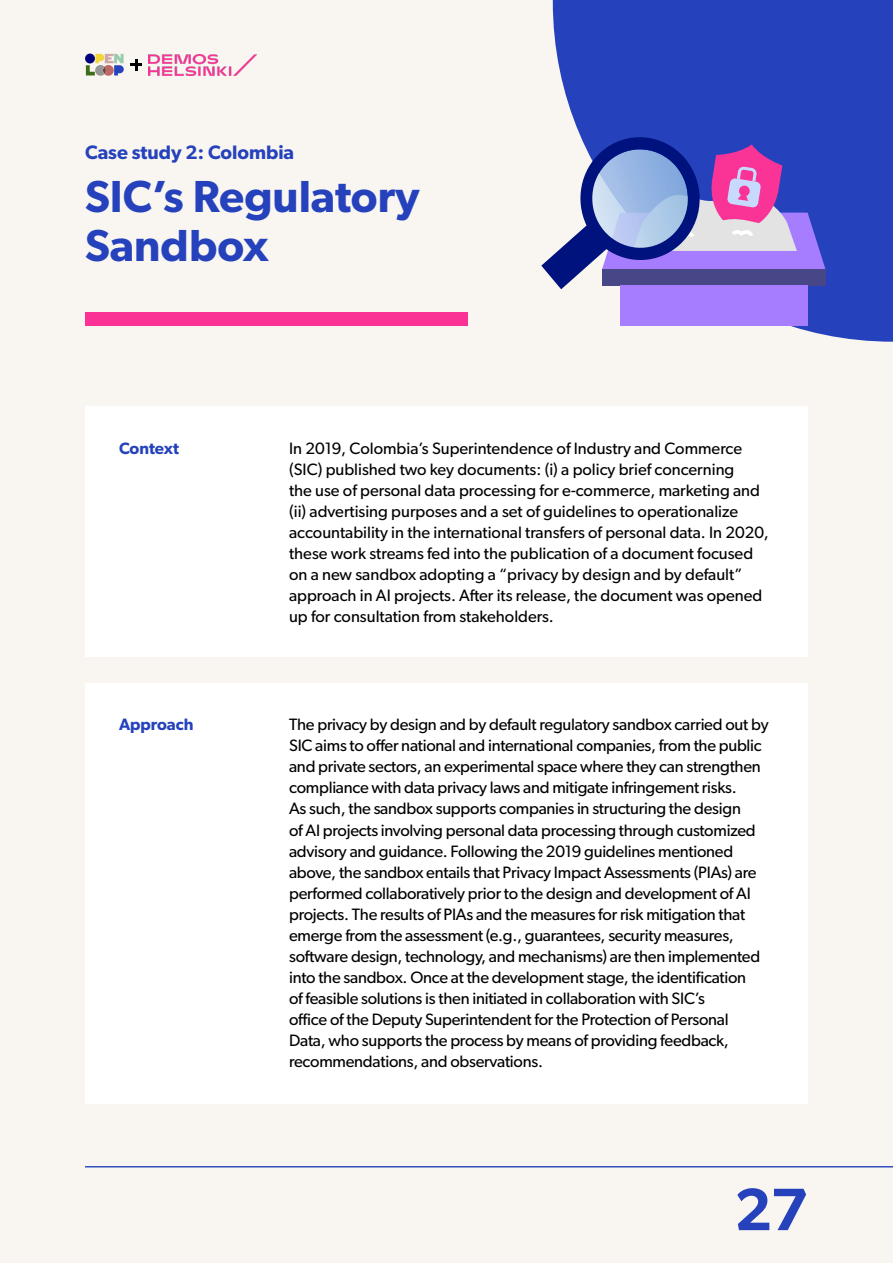
<style>
.page{position:relative;width:893px;height:1263px;background:#f9f6f1}
.page>*{position:absolute;margin:0;border:0;box-sizing:border-box;transform-origin:0 0}
.t1{font:600 60px "Gibson";color:#2542bc}
.t2{font:600 45px/49.5px "Gibson";color:#2542bc}
.t3{font:600 19.5px "Gibson";color:#2542bc}
.t4{font:16.5px/21px "Gibson";letter-spacing:-.015em;color:#000}
.t5{font:600 16.5px "Gibson";color:#2542bc}
</style>
<div class="page">
<hr style="left:85px;top:1166px;width:808px;height:1px;background:#2542bc">
<svg style="left:553px;top:0;width:340px;height:342px;background:#3e57c2"></svg>
<img style="left:149px;top:54px;width:107px;height:22px">
<svg style="left:131px;top:59px;width:11px;height:11px"></svg>
<svg style="left:86px;top:54px;width:38px;height:22px"></svg>
<div style="left:85px;top:312px;width:383px;height:14px;background:#fa3296"></div>
<div style="left:85px;top:406px;width:723px;height:251px;background:#fff"></div>
<div style="left:85px;top:683px;width:723px;height:421px;background:#fff"></div>
<div style="left:620px;top:286px;width:188px;height:40px;background:#a67dff"></div>
<svg style="left:541px;top:130px;width:285px;height:159px;background:#857ec6"></svg>
<p class="t3" style="left:85px;top:141px;width:211px">Case study 2: Colombia</p>
<h2 class="t2" style="left:85px;top:170px;width:336px">SIC’s Regulatory<br>Sandbox</h2>
<p class="t5" style="left:119px;top:438px;width:62px">Context</p>
<p class="t4" style="left:289px;top:437px;width:481px">In 2019, Colombia’s Superintendence of Industry and Commerce (SIC) published two key documents: (i) a policy brief concerning<br>the use of personal data processing for e-commerce, marketing and (ii) advertising purposes and a set of guidelines to operationalize accountability in the international transfers of personal data. In 2020, these work streams fed into the publication of a document focused on a new sandbox adopting a “privacy by design and by default” approach in AI projects. After its release, the document was opened up for consultation from stakeholders.</p>
<p class="t5" style="left:119px;top:715px;width:76px">Approach</p>
<p class="t4" style="left:289px;top:714px;width:481px">The privacy by design and by default regulatory sandbox carried out by SIC aims to offer national and international companies, from the public and private sectors, an experimental space where they can strengthen compliance with data privacy laws and mitigate infringement risks.<br>As such, the sandbox supports companies in structuring the design<br>of AI projects involving personal data processing through customized advisory and guidance. Following the 2019 guidelines mentioned above, the sandbox entails that Privacy Impact Assessments (PIAs) are performed collaboratively prior to the design and development of AI projects. The results of PIAs and the measures for risk mitigation that emerge from the assessment (e.g., guarantees, security measures, software design, technology, and mechanisms) are then implemented into the sandbox. Once at the development stage, the identification<br>of feasible solutions is then initiated in collaboration with SIC’s<br>office of the Deputy Superintendent for the Protection of Personal Data, who supports the process by means of providing feedback, recommendations, and observations.</p>
<h1 class="t1" style="left:734px;top:1173px;width:75px">27</h1>
</div>
